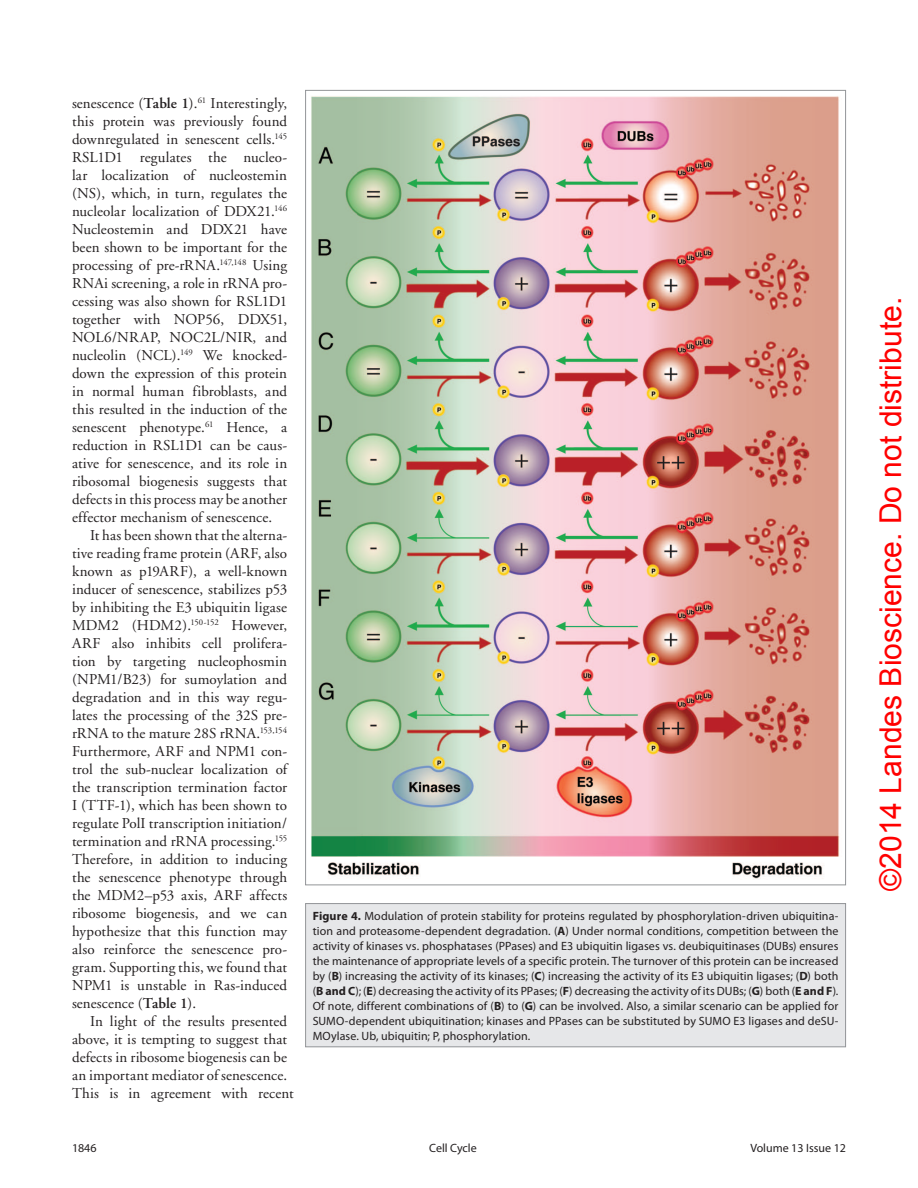
<style>
.page{position:relative;width:918px;height:1188px;background:#fff}
.page>*{position:absolute;margin:0;border:0;box-sizing:border-box;transform-origin:0 0}
.t1{font:30.15px "Arial";color:#f00}
.t2{font:15px/18px "Adobe Garamond";letter-spacing:.01em;color:#231f20;text-align:justify}
.t3{font:12px/15px "Myriad Pro";letter-spacing:.005em;color:#231f20;text-align:justify}
.s1{font-weight:600}
.s2{font-weight:700}
</style>
<div class="page">
<img style="left:311px;top:96px;width:529px;height:784px">
<div style="left:306px;top:904px;width:540px;height:143px;background:#e6e7e9"></div>
<div style="left:305px;top:903px;width:541px;height:144px;border:1px solid #939598"></div>
<p class="t2" style="left:72px;top:95px;width:217px">senescence (<span class="s1">Table 1</span>).<sup>61</sup> Interestingly, this protein was previously found downregulated in senescent cells.<sup>145<br></sup>RSL1D1 regulates the nucleo&shy;lar localization of nucleostemin (NS), which, in turn, regulates the nucleolar localization of DDX21.<sup>146<br></sup>Nucleostemin and DDX21 have been shown to be important for the processing of pre-rRNA.<sup>147,148</sup> Using RNAi screening, a role in rRNA pro&shy;cessing was also shown for RSL1D1 together with NOP56, DDX51, NOL6/NRAP, NOC2L/NIR, and nucleolin (NCL).<sup>149</sup> We knocked&shy;down the expression of this protein in normal human fibroblasts, and this resulted in the induction of the senescent phenotype.<sup>61</sup> Hence, a reduction in RSL1D1 can be caus&shy;ative for senescence, and its role in ribosomal biogenesis suggests that defects in this process may be another effector mechanism of senescence.</p>
<p class="t2" style="left:72px;top:527px;width:217px;text-indent:18px">It has been shown that the alterna&shy;tive reading frame protein (ARF, also known as p19ARF), a well-known inducer of senescence, stabilizes p53 by inhibiting the E3 ubiquitin ligase MDM2 (HDM2).<sup>150-152</sup> However, ARF also inhibits cell prolifera&shy;tion by targeting nucleophosmin (NPM1/B23) for sumoylation and degradation and in this way regu&shy;lates the processing of the 32S pre&shy;rRNA to the mature 28S rRNA.<sup>153,154<br></sup>Furthermore, ARF and NPM1 con&shy;trol the sub-nuclear localization of the transcription termination factor I (TTF-1), which has been shown to regulate PolI transcription initiation/ termination and rRNA processing.<sup>155<br></sup>Therefore, in addition to inducing the senescence phenotype through the MDM2–p53 axis, ARF affects ribosome biogenesis, and we can hypothesize that this function may also reinforce the senescence pro&shy;gram. Supporting this, we found that NPM1 is unstable in Ras-induced senescence (<span class="s1">Table 1</span>).</p>
<p class="t2" style="left:72px;top:1013px;width:223px;text-align:left;text-indent:18px">In light of the results presented above, it is tempting to suggest that defects in ribosome biogenesis can be an important mediator of senescence.<br>This is in agreement with recent</p>
<p class="t3" style="left:313px;top:908px;width:527px"><span class="s2">Figure 4.</span> Modulation of protein stability for proteins regulated by phosphorylation-driven ubiquitina&shy;tion and proteasome-dependent degradation. (<span class="s2">A</span>) Under normal conditions, competition between the activity of kinases vs. phosphatases (PPases) and E3 ubiquitin ligases vs. deubiquitinases (DUBs) ensures the maintenance of appropriate levels of a specific protein. The turnover of this protein can be increased by (<span class="s2">B</span>) increasing the activity of its kinases; (<span class="s2">C</span>) increasing the activity of its E3 ubiquitin ligases; (<span class="s2">D</span>) both (<span class="s2">B and C</span>); (<span class="s2">E</span>) decreasing the activity of its PPases; (<span class="s2">F</span>) decreasing the activity of its DUBs; (<span class="s2">G</span>) both (<span class="s2">E and F</span>).<br>Of note, different combinations of (<span class="s2">B</span>) to (<span class="s2">G</span>) can be involved. Also, a similar scenario can be applied for SUMO-dependent ubiquitination; kinases and PPases can be substituted by SUMO E3 ligases and deSU-MOylase. Ub, ubiquitin; P, phosphorylation.</p>
<p class="t3" style="left:72px;top:1140px;width:26px">1846</p>
<p class="t3" style="left:429px;top:1140px;width:49px">Cell Cycle</p>
<p class="t3" style="left:750px;top:1140px;width:97px">Volume 13 Issue 12</p>
<h1 class="t1" style="left:871px;top:891px;width:595px;rotate:-90deg">©2014 Landes Bioscience. Do not distribute.</h1>
</div>
